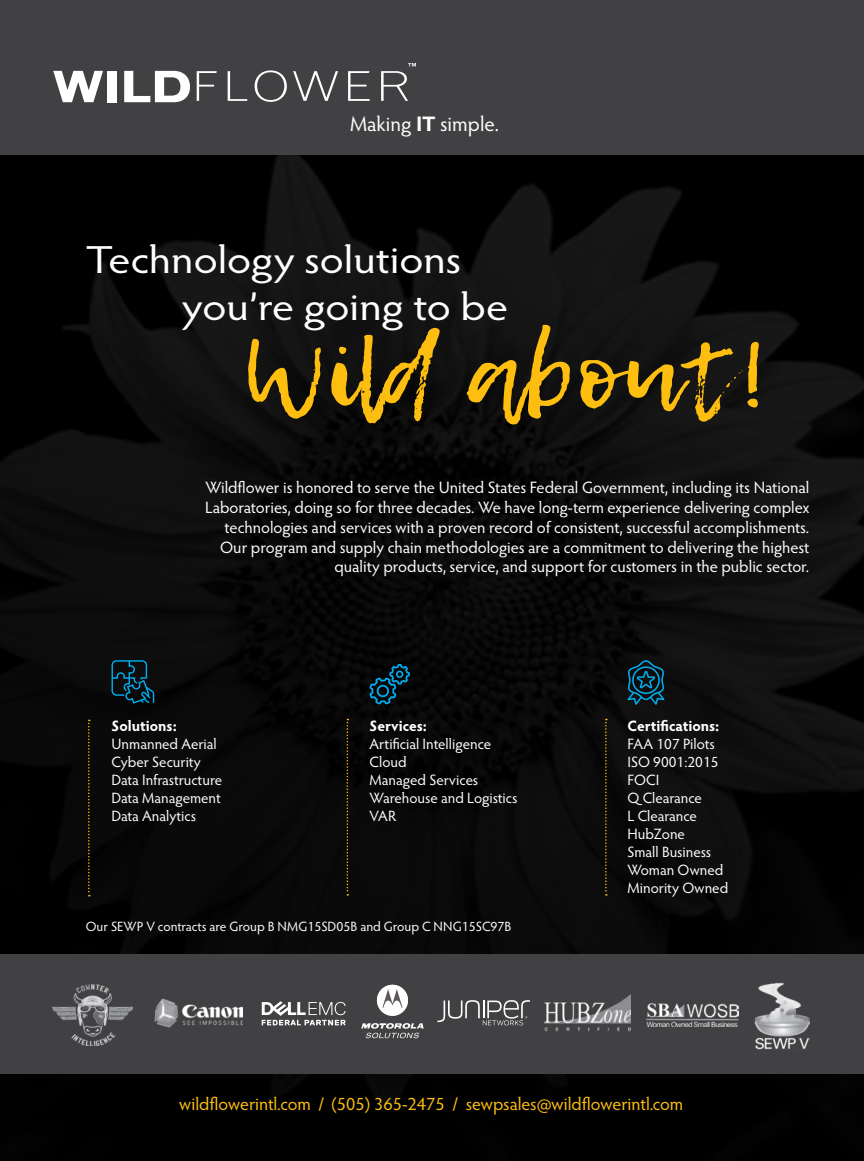
<style>
.page{position:relative;width:864px;height:1161px;background:#fff}
.page>*{position:absolute;margin:0;border:0;box-sizing:border-box;transform-origin:0 0}
.t1{font:92.25px "Lemon Tuesday";color:#febe10;scale:1.13 1}
.t2{font:39.15px/47px "Hypatia Sans Pro";color:#fff;scale:1.13 1}
.t3{font:21px "Hypatia Sans Pro";color:#fff}
.t4{font:18px "Hypatia Sans Pro";color:#febe10}
.t5{font:16.5px/19.8px "Hypatia Sans Pro";color:#fff;text-align:right}
.t6{font:15px/18px "Hypatia Sans Pro";color:#fff}
.t7{font:700 15px "Hypatia Sans Pro";color:#fff}
.t8{font:13.5px "Hypatia Sans Pro";color:#fff}
.s1{font-weight:700}
</style>
<div class="page">
<div style="left:0;top:2px;width:864px;height:1159px;background:#0a0a0a"></div>
<div style="left:0;top:954px;width:864px;height:119px;background:#414042"></div>
<div style="left:0;top:0;width:864px;height:155px;background:#414042"></div>
<svg style="left:262px;top:1001px;width:84px;height:24px"></svg>
<img style="left:154px;top:998px;width:89px;height:30px">
<img style="left:545px;top:994px;width:86px;height:38px">
<svg style="left:437px;top:1000px;width:93px;height:25px"></svg>
<div style="left:377px;top:985px;width:31px;height:31px;background:#fff;border-radius:50%"></div>
<svg style="left:382px;top:989px;width:21px;height:19px"></svg>
<svg style="left:361px;top:1023px;width:63px;height:15px"></svg>
<img style="left:755px;top:982px;width:54px;height:67px">
<svg style="left:627px;top:660px;width:37px;height:45px"></svg>
<svg style="left:112px;top:660px;width:42px;height:44px"></svg>
<svg style="left:53px;top:71px;width:50px;height:31px"></svg>
<div style="left:108px;top:71px;width:9px;height:31px;background:#fff"></div>
<svg style="left:124px;top:71px;width:66px;height:31px"></svg>
<svg style="left:197px;top:71px;width:20px;height:30px"></svg>
<svg style="left:228px;top:71px;width:19px;height:30px"></svg>
<svg style="left:255px;top:70px;width:32px;height:32px"></svg>
<svg style="left:293px;top:71px;width:45px;height:30px"></svg>
<svg style="left:348px;top:71px;width:22px;height:30px"></svg>
<svg style="left:381px;top:63px;width:35px;height:38px"></svg>
<svg style="left:347px;top:719px;width:1px;height:177px"></svg>
<svg style="left:605px;top:719px;width:2px;height:177px"></svg>
<img style="left:647px;top:1003px;width:92px;height:23px">
<svg style="left:369px;top:664px;width:41px;height:41px"></svg>
<svg style="left:88px;top:720px;width:2px;height:176px"></svg>
<img style="left:53px;top:985px;width:80px;height:60px">
<p class="t3" style="left:350px;top:109px;width:151px">Making <span class="s1">IT</span> simple.</p>
<h2 class="t2" style="left:182px;top:235px;width:290px;text-indent:-96px">Technology solutions you’re going to be</h2>
<h1 class="t1" style="left:242px;top:321px;width:468px">Wild about!</h1>
<p class="t5" style="left:205px;top:477px;width:606px">Wildflower is honored to serve the United States Federal Government, including its National Laboratories, doing so for three decades. We have long-term experience delivering complex technologies and services with a proven record of consistent, successful accomplishments.<br>Our program and supply chain methodologies are a commitment to delivering the highest quality products, service, and support for customers in the public sector.</p>
<p class="t7" style="left:112px;top:715px;width:67px">Solutions:</p>
<p class="t6" style="left:112px;top:734px;width:112px">Unmanned Aerial<br>Cyber Security<br>Data Infrastructure<br>Data Management<br>Data Analytics</p>
<p class="t7" style="left:370px;top:715px;width:59px">Services:</p>
<p class="t6" style="left:370px;top:734px;width:150px">Artificial Intelligence<br>Cloud<br>Managed Services<br>Warehouse and Logistics<br>VAR</p>
<p class="t8" style="left:86px;top:918px;width:427px">Our SEWP V contracts are Group B NMG15SD05B and Group C NNG15SC97B</p>
<p class="t7" style="left:628px;top:715px;width:93px">Certifications:</p>
<p class="t6" style="left:628px;top:734px;width:102px">FAA 107 Pilots<br>ISO 9001:2015<br>FOCI<br>Q Clearance<br>L Clearance<br>HubZone<br>Small Business<br>Woman Owned<br>Minority Owned</p>
<p class="t4" style="left:179px;top:1092px;width:506px">wildflowerintl.com / (505) 365-2475 / sewpsales@wildflowerintl.com</p>
</div>
